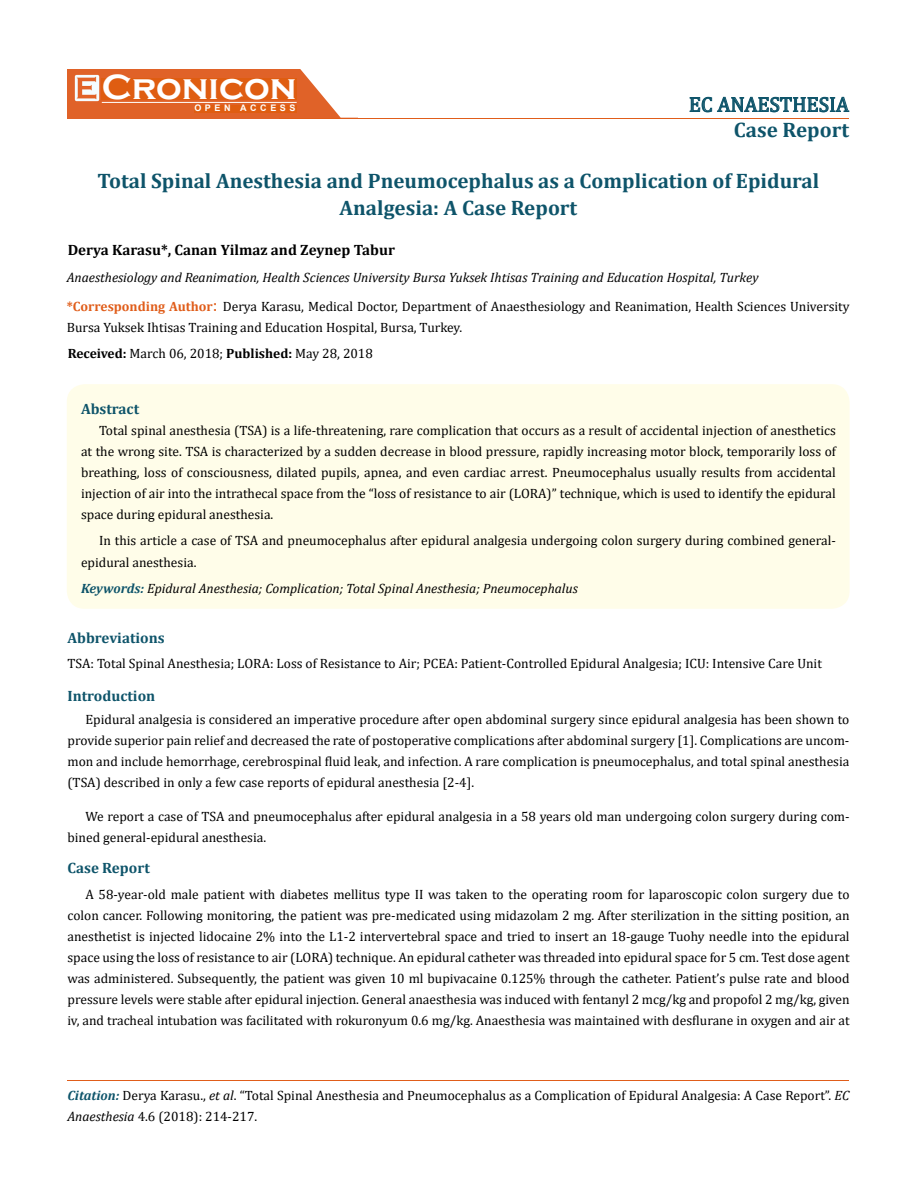
<style>
.page{position:relative;width:917px;height:1190px;background:#fff}
.page>*{position:absolute;margin:0;border:0;box-sizing:border-box;transform-origin:0 0}
.t1{font:700 36px "Copperplate Gothic";color:#fff}
.t2{font:700 21px/27px "Cambria";color:#0e546a;text-align:center}
.t3{font:21px "Cambria";color:#0e546a}
.t4{font:700 15px "Cambria";color:#0e546a}
.t5{font:700 15px "Cambria";color:#000}
.t6{font:13.5px/21px "Cambria";color:#000}
.t7{font:italic 13.5px "Cambria";color:#000}
.t8{font:700 9px "Arial";letter-spacing:.4em;color:#fff}
.s1{font-weight:700;color:#e05d1a}
.s2{font-size:18px;color:#e05d1a}
.s3{font-weight:700}
.s4{font-weight:700;color:#0e546a}
.s5{font-weight:700;font-style:italic;color:#0e546a}
.s6{font-style:italic}
</style>
<div class="page">
<div style="left:67px;top:70px;width:290px;height:49px;background:#e06228"></div>
<svg style="left:300px;top:69px;width:58px;height:49px"></svg>
<img style="left:75px;top:75px;width:24px;height:26px">
<div style="left:102px;top:79px;width:195px;height:21px;background:#df5d11"></div>
<div style="left:194px;top:105px;width:103px;height:7px;background:#df5d11"></div>
<svg style="left:689px;top:97px;width:160px;height:15px"></svg>
<hr style="left:102px;top:102px;width:194px;height:1px;background:#fff">
<hr style="left:279px;top:118px;width:569px;height:1px;background:#e05d1a">
<hr style="left:67px;top:1080px;width:782px;height:1px;background:#e05d1a">
<div style="left:67px;top:384px;width:782px;height:225px;background:#fffde9;border-radius:18px"></div>
<h1 class="t1" style="left:102px;top:68px;width:196px">Cronicon</h1>
<p class="t8" style="left:194px;top:102px;width:103px">OPEN ACCESS</p>
<h2 class="t3" style="left:688px;top:92px;width:162px">EC ANAESTHESIA</h2>
<h2 class="t2" style="left:734px;top:116px;width:117px">Case Report</h2>
<h2 class="t2" style="left:98px;top:166px;width:723px">Total Spinal Anesthesia and Pneumocephalus as a Complication of Epidural<br>Analgesia: A Case Report</h2>
<p class="t5" style="left:68px;top:239px;width:329px">Derya Karasu*, Canan Yilmaz and Zeynep Tabur</p>
<p class="t7" style="left:67px;top:268px;width:693px">Anaesthesiology and Reanimation, Health Sciences University Bursa Yuksek Ihtisas Training and Education Hospital, Turkey</p>
<p class="t6" style="left:67px;top:295px;width:784px"><span class="s1">*Corresponding Author</span><span class="s2">:</span> Derya Karasu, Medical Doctor, Department of Anaesthesiology and Reanimation, Health Sciences University<br>Bursa Yuksek Ihtisas Training and Education Hospital, Bursa, Turkey.</p>
<p class="t6" style="left:68px;top:343px;width:307px"><span class="s3">Received:</span> March 06, 2018; <span class="s3">Published:</span> May 28, 2018</p>
<p class="t4" style="left:81px;top:398px;width:60px">Abstract</p>
<p class="t6" style="left:81px;top:420px;width:756px;text-align:justify;text-indent:18px">Total spinal anesthesia (TSA) is a life-threatening, rare complication that occurs as a result of accidental injection of anesthetics at the wrong site. TSA is characterized by a sudden decrease in blood pressure, rapidly increasing motor block, temporarily loss of breathing, loss of consciousness, dilated pupils, apnea, and even cardiac arrest. Pneumocephalus usually results from accidental injection of air into the intrathecal space from the “loss of resistance to air (LORA)” technique, which is used to identify the epidural space during epidural anesthesia.</p>
<p class="t6" style="left:81px;top:530px;width:756px;text-indent:18px">In this article a case of TSA and pneumocephalus after epidural analgesia undergoing colon surgery during combined general&shy;epidural anesthesia.</p>
<p class="t7" style="left:81px;top:579px;width:498px"><span class="s4">Keywords:</span> Epidural Anesthesia; Complication; Total Spinal Anesthesia; Pneumocephalus</p>
<p class="t4" style="left:67px;top:627px;width:99px">Abbreviations</p>
<p class="t6" style="left:67px;top:653px;width:756px">TSA: Total Spinal Anesthesia; LORA: Loss of Resistance to Air; PCEA: Patient-Controlled Epidural Analgesia; ICU: Intensive Care Unit</p>
<p class="t4" style="left:67px;top:685px;width:89px">Introduction</p>
<p class="t6" style="left:67px;top:709px;width:783px;text-align:justify;text-indent:18px">Epidural analgesia is considered an imperative procedure after open abdominal surgery since epidural analgesia has been shown to provide superior pain relief and decreased the rate of postoperative complications after abdominal surgery [1]. Complications are uncom&shy;mon and include hemorrhage, cerebrospinal fluid leak, and infection. A rare complication is pneumocephalus, and total spinal anesthesia (TSA) described in only a few case reports of epidural anesthesia [2-4].</p>
<p class="t6" style="left:67px;top:805px;width:783px;text-indent:18px">We report a case of TSA and pneumocephalus after epidural analgesia in a 58 years old man undergoing colon surgery during com&shy;bined general-epidural anesthesia.</p>
<p class="t4" style="left:67px;top:857px;width:84px">Case Report</p>
<p class="t6" style="left:67px;top:884px;width:783px;text-align:justify;text-indent:18px">A 58-year-old male patient with diabetes mellitus type II was taken to the operating room for laparoscopic colon surgery due to colon cancer. Following monitoring, the patient was pre-medicated using midazolam 2 mg. After sterilization in the sitting position, an anesthetist is injected lidocaine 2% into the L1-2 intervertebral space and tried to insert an 18-gauge Tuohy needle into the epidural space using the loss of resistance to air (LORA) technique. An epidural catheter was threaded into epidural space for 5 cm. Test dose agent was administered. Subsequently, the patient was given 10 ml bupivacaine 0.125% through the catheter. Patient’s pulse rate and blood pressure levels were stable after epidural injection. General anaesthesia was induced with fentanyl 2 mcg/kg and propofol 2 mg/kg, given iv, and tracheal intubation was facilitated with rokuronyum 0.6 mg/kg. Anaesthesia was maintained with desflurane in oxygen and air at</p>
<p class="t6" style="left:67px;top:1084px;width:783px"><span class="s5">Citation:</span> Derya Karasu., <span class="s6">et al</span>. “Total Spinal Anesthesia and Pneumocephalus as a Complication of Epidural Analgesia: A Case Report”. <span class="s6">EC<br>Anaesthesia</span> 4.6 (2018): 214-217.</p>
</div>
